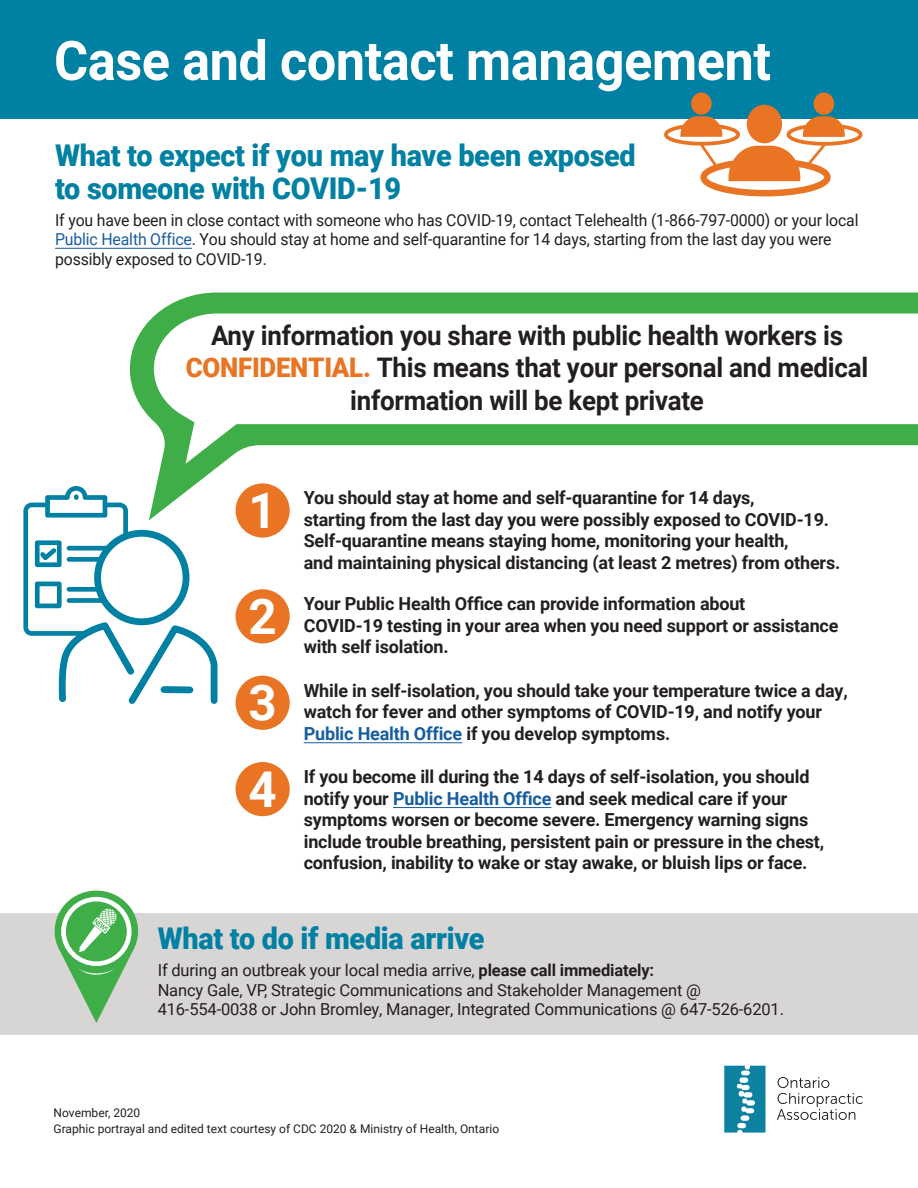
<style>
.page{position:relative;width:918px;height:1188px;background:#fff}
.page>*{position:absolute;margin:0;border:0;box-sizing:border-box;transform-origin:0 0}
.t1{font:700 54.6px "Roboto";letter-spacing:-.01em;color:#fff;scale:.96 1}
.t2{font:700 49.35px "Roboto";color:#fff}
.t3{font:900 30px/33px "Roboto";letter-spacing:-.01em;color:#0080a2;scale:.96 1}
.t4{font:700 27px/32.4px "Roboto";letter-spacing:-.01em;color:#231f20;text-align:center;scale:.96 1}
.t5{font:700 18px/21.6px "Roboto";letter-spacing:-.01em;color:#231f20}
.t6{font:16.5px/19.8px "Roboto";letter-spacing:-.01em;color:#231f20;scale:.96 1}
.t7{font:16.5px/19.8px "Roboto";letter-spacing:-.01em;color:#231f20}
.t8{font:12px "Roboto";color:#231f20}
.s1{color:#175d9e}
.s2{font-weight:900;color:#e87424}
.s3{font-weight:700}
</style>
<div class="page">
<div style="left:0;top:913px;width:918px;height:122px;background:#d8d6d5"></div>
<div style="left:0;top:0;width:918px;height:119px;background:#0080a2"></div>
<div style="left:747px;top:105px;width:35px;height:38px;background:#e87424;border-radius:50%"></div>
<div style="left:814px;top:93px;width:20px;height:22px;background:#e87424;border-radius:50%"></div>
<svg style="left:664px;top:116px;width:199px;height:80px"></svg>
<div style="left:691px;top:92px;width:21px;height:23px;background:#e87424;border-radius:50%"></div>
<svg style="left:130px;top:293px;width:788px;height:226px"></svg>
<svg style="left:724px;top:1066px;width:42px;height:67px;background:#3697b2"></svg>
<svg style="left:777px;top:1077px;width:86px;height:43px"></svg>
<div style="left:236px;top:483px;width:54px;height:55px;background:#e87424;border-radius:50%"></div>
<div style="left:236px;top:589px;width:54px;height:54px;background:#e87424;border-radius:50%"></div>
<div style="left:236px;top:676px;width:54px;height:54px;background:#e87424;border-radius:50%"></div>
<div style="left:236px;top:762px;width:54px;height:54px;background:#e87424;border-radius:50%"></div>
<svg style="left:23px;top:486px;width:195px;height:218px"></svg>
<div style="left:164px;top:686px;width:26px;height:7px;background:#0080a2"></div>
<svg style="left:55px;top:891px;width:83px;height:132px"></svg>
<hr style="left:55px;top:248px;width:137px;height:1px;background:#175d9e">
<hr style="left:304px;top:742px;width:158px;height:1px;background:#175d9e">
<hr style="left:393px;top:807px;width:158px;height:1px;background:#175d9e">
<p class="t1" style="left:54px;top:22px;width:748px">Case and contact management</p>
<p class="t3" style="left:55px;top:138px;width:606px">What to expect if you may have been exposed to someone with COVID-19</p>
<p class="t6" style="left:55px;top:209px;width:839px">If you have been in close contact with someone who has COVID-19, contact Telehealth (1-866-797-0000) or your local<br><span class="s1">Public Health Office</span>. You should stay at home and self-quarantine for 14 days, starting from the last day you were possibly exposed to COVID-19.</p>
<p class="t4" style="left:186px;top:318px;width:712px">Any information you share with public health workers is<br><span class="s2">CONFIDENTIAL.</span> This means that your personal and medical information will be kept private</p>
<p class="t2" style="left:249px;top:476px;width:30px">1</p>
<p class="t2" style="left:249px;top:582px;width:30px">2</p>
<p class="t2" style="left:249px;top:668px;width:30px">3</p>
<p class="t2" style="left:249px;top:754px;width:30px">4</p>
<p class="t5" style="left:304px;top:486px;width:538px">You should stay at home and self-quarantine for 14 days,<br>starting from the last day you were possibly exposed to COVID-19.<br>Self-quarantine means staying home, monitoring your health,<br>and maintaining physical distancing (at least 2 metres) from others.</p>
<p class="t5" style="left:304px;top:592px;width:536px">Your Public Health Office can provide information about<br>COVID-19 testing in your area when you need support or assistance with self isolation.</p>
<p class="t5" style="left:304px;top:679px;width:545px">While in self-isolation, you should take your temperature twice a day, watch for fever and other symptoms of COVID-19, and notify your<br><span class="s1">Public Health Office</span> if you develop symptoms.</p>
<p class="t5" style="left:304px;top:765px;width:522px">If you become ill during the 14 days of self-isolation, you should notify your <span class="s1">Public Health Office</span> and seek medical care if your symptoms worsen or become severe. Emergency warning signs include trouble breathing, persistent pain or pressure in the chest, confusion, inability to wake or stay awake, or bluish lips or face.</p>
<p class="t3" style="left:158px;top:921px;width:342px">What to do if media arrive</p>
<p class="t7" style="left:158px;top:959px;width:628px">If during an outbreak your local media arrive, <span class="s3">please call immediately:<br></span>Nancy Gale, VP, Strategic Communications and Stakeholder Management @<br>416-554-0038 or John Bromley, Manager, Integrated Communications @ 647-526-6201.</p>
<p class="t8" style="left:54px;top:1104px;width:88px">November, 2020</p>
<p class="t8" style="left:54px;top:1121px;width:447px">Graphic portrayal and edited text courtesy of CDC 2020 &amp; Ministry of Health, Ontario</p>
</div>
